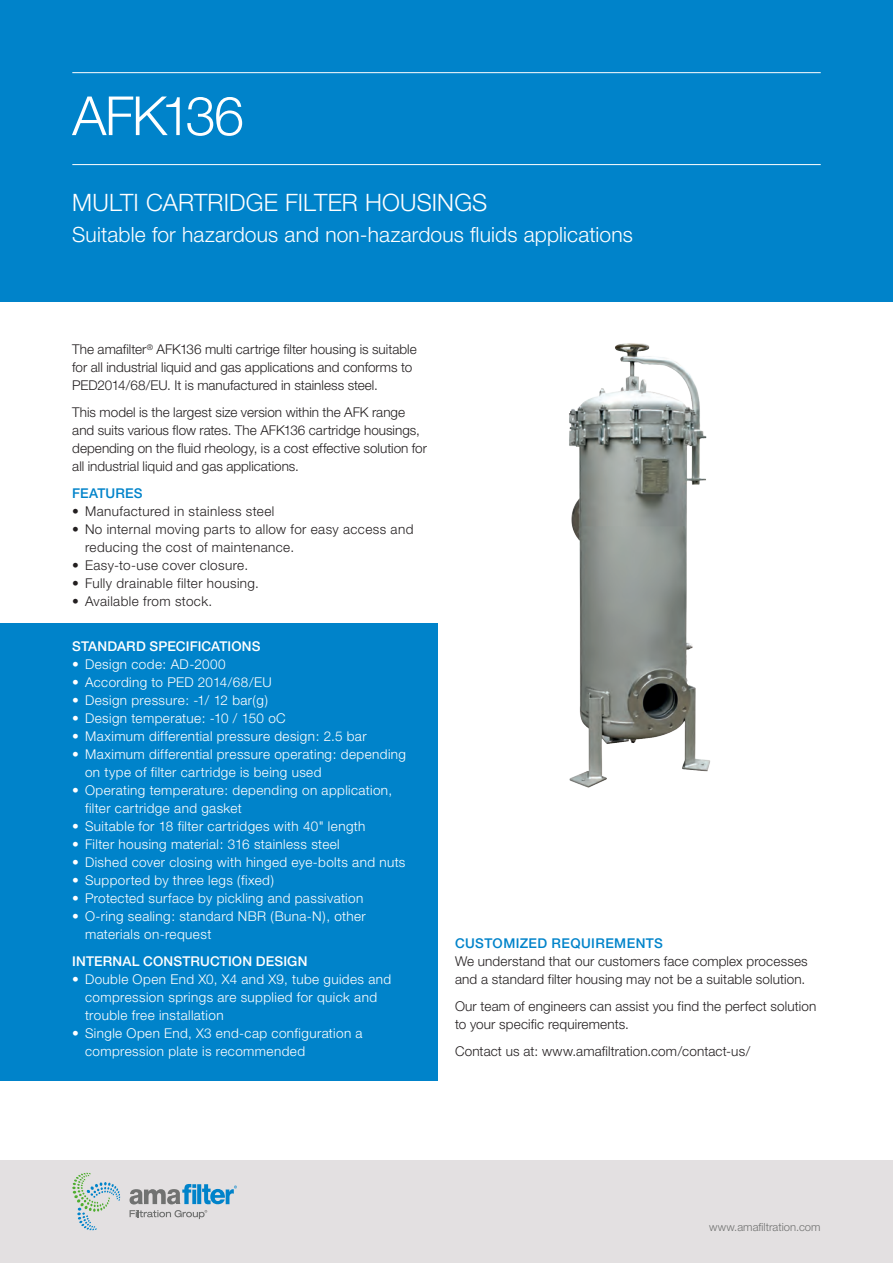
<style>
.page{position:relative;width:893px;height:1263px;background:#fff}
.page>*{position:absolute;margin:0;border:0;box-sizing:border-box;transform-origin:0 0}
.t1{font:300 54px "Helvetica Neue";letter-spacing:-.035em;color:#fff}
.t2{font:300 24px "Helvetica Neue";letter-spacing:.005em;color:#fff}
.t3{font:300 21px "Helvetica Neue";letter-spacing:.01em;color:#fff}
.t4{font:300 13.5px/18px "Helvetica Neue";letter-spacing:.03em;color:#fff}
.t5{font:300 13.5px/18px "Helvetica Neue";letter-spacing:.005em;color:#231f20}
.t6{font:300 13.5px/18px "Helvetica Neue";letter-spacing:.03em;color:#231f20}
.t7{font:500 13.5px "Helvetica Neue";letter-spacing:.01em;color:#fff}
.t8{font:500 13.5px "Helvetica Neue";letter-spacing:.03em;color:#0083ca}
.t9{font:500 13.5px "Helvetica Neue";letter-spacing:.01em;color:#0083ca}
.t10{font:300 11.25px "Helvetica Neue";letter-spacing:.005em;color:#717271}
</style>
<div class="page">
<div style="left:0;top:0;width:893px;height:301px;background:#0083ca"></div>
<hr style="left:72px;top:72px;width:749px;height:1px;background:#fff">
<hr style="left:72px;top:164px;width:749px;height:1px;background:#fff">
<div style="left:0;top:1161px;width:893px;height:102px;background:#e3e0e1"></div>
<svg style="left:72px;top:1173px;width:48px;height:57px"></svg>
<svg style="left:130px;top:1210px;width:77px;height:9px"></svg>
<svg style="left:130px;top:1184px;width:107px;height:20px"></svg>
<img style="left:569px;top:343px;width:141px;height:445px">
<div style="left:0;top:623px;width:438px;height:457px;background:#0083ca"></div>
<h1 class="t1" style="left:72px;top:83px;width:173px">AFK136</h1>
<h2 class="t2" style="left:72px;top:188px;width:417px">MULTI CARTRIDGE FILTER HOUSINGS</h2>
<h3 class="t3" style="left:72px;top:222px;width:562px">Suitable for hazardous and non-hazardous fluids applications</h3>
<p class="t5" style="left:72px;top:340px;width:346px">The amafilter<sup>®</sup> AFK136 multi cartrige filter housing is suitable for all industrial liquid and gas applications and conforms to<br>PED2014/68/EU. It is manufactured in stainless steel.</p>
<p class="t5" style="left:72px;top:403px;width:356px">This model is the largest size version within the AFK range and suits various flow rates. The AFK136 cartridge housings, depending on the fluid rheology, is a cost effective solution for all industrial liquid and gas applications.</p>
<p class="t9" style="left:72px;top:485px;width:72px">FEATURES</p>
<p class="t6" style="left:72px;top:502px;width:204px">• Manufactured in stainless steel</p>
<p class="t6" style="left:85px;top:520px;width:330px;text-indent:-13px">• No internal moving parts to allow for easy access and reducing the cost of maintenance.</p>
<p class="t6" style="left:72px;top:556px;width:177px">• Easy-to-use cover closure.</p>
<p class="t6" style="left:72px;top:574px;width:188px">• Fully drainable filter housing.</p>
<p class="t6" style="left:72px;top:592px;width:141px">• Available from stock.</p>
<p class="t7" style="left:72px;top:638px;width:190px">STANDARD SPECIFICATIONS</p>
<p class="t4" style="left:72px;top:655px;width:155px">• Design code: AD-2000</p>
<p class="t4" style="left:72px;top:673px;width:201px">• According to PED 2014/68/EU</p>
<p class="t4" style="left:72px;top:691px;width:197px">• Design pressure: -1/ 12 bar(g)</p>
<p class="t4" style="left:72px;top:709px;width:215px">• Design temperatue: -10 / 150 oC</p>
<p class="t4" style="left:72px;top:727px;width:296px">• Maximum differential pressure design: 2.5 bar</p>
<p class="t4" style="left:85px;top:745px;width:323px;text-indent:-13px">• Maximum differential pressure operating: depending on type of filter cartridge is being used</p>
<p class="t4" style="left:85px;top:781px;width:309px;text-indent:-13px">• Operating temperature: depending on application, filter cartridge and gasket</p>
<p class="t4" style="left:72px;top:817px;width:295px">• Suitable for 18 filter cartridges with 40" length</p>
<p class="t4" style="left:72px;top:835px;width:269px">• Filter housing material: 316 stainless steel</p>
<p class="t4" style="left:72px;top:853px;width:335px">• Dished cover closing with hinged eye-bolts and nuts</p>
<p class="t4" style="left:72px;top:871px;width:203px">• Supported by three legs (fixed)</p>
<p class="t4" style="left:72px;top:889px;width:293px">• Protected surface by pickling and passivation</p>
<p class="t4" style="left:85px;top:907px;width:282px;text-indent:-13px">• O-ring sealing: standard NBR (Buna-N), other materials on-request</p>
<p class="t7" style="left:72px;top:953px;width:237px">INTERNAL CONSTRUCTION DESIGN</p>
<p class="t4" style="left:85px;top:970px;width:308px;text-indent:-13px">• Double Open End X0, X4 and X9, tube guides and compression springs are supplied for quick and trouble free installation</p>
<p class="t4" style="left:85px;top:1024px;width:279px;text-indent:-13px">• Single Open End, X3 end-cap configuration a compression plate is recommended</p>
<p class="t8" style="left:455px;top:935px;width:209px">CUSTOMIZED REQUIREMENTS</p>
<p class="t5" style="left:455px;top:952px;width:354px">We understand that our customers face complex processes and a standard filter housing may not be a suitable solution.</p>
<p class="t5" style="left:455px;top:997px;width:363px">Our team of engineers can assist you find the perfect solution to your specific requirements.</p>
<p class="t5" style="left:455px;top:1042px;width:297px">Contact us at: www.amafiltration.com/contact-us/</p>
<p class="t10" style="left:709px;top:1220px;width:113px">www.amafiltration.com</p>
</div>
